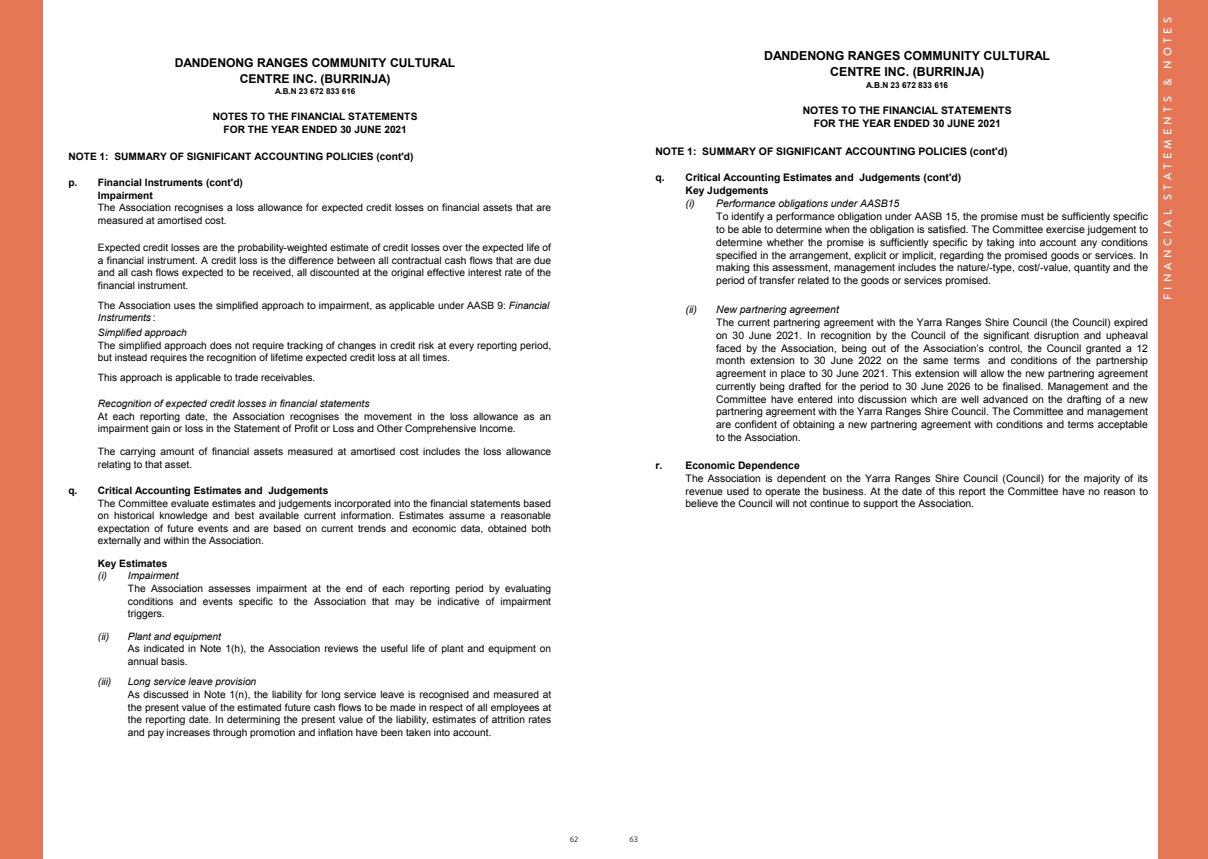
<style>
.page{position:relative;width:1208px;height:859px;background:#fff}
.page>*{position:absolute;margin:0;border:0;box-sizing:border-box;transform-origin:0 0}
.t1{font:700 12.4px/15.6px "Arial";letter-spacing:-.005em;color:#000;text-align:center}
.t2{font:700 12.1px/15.3px "Arial";letter-spacing:-.005em;color:#000;text-align:center}
.t3{font:500 11px "Brandon Grotesque";letter-spacing:.37em;color:#fff}
.t4{font:10.4px/12.8px "Arial";color:#000;text-align:justify}
.t5{font:700 10.4px/13.1px "Arial";color:#000;text-align:center}
.t6{font:italic 10.4px "Arial";color:#000}
.t7{font:10.2px/12.5px "Arial";color:#000}
.t8{font:700 10.2px/13px "Arial";color:#000;text-align:center}
.t9{font:italic 10.2px/12.6px "Arial";color:#000}
.t10{font:700 8.3px "Arial";letter-spacing:.005em;color:#000}
.t11{font:700 8.1px "Arial";letter-spacing:.005em;color:#000}
.t12{font:8px "Brandon Grotesque";color:#231f20}
.s1{font-style:italic}
.s2{font-weight:700;font-style:normal}
.s3{font-weight:400;font-style:italic}
.s4{font-weight:700}
</style>
<div class="page">
<div style="left:0;top:0;width:43px;height:859px;background:#e57656"></div>
<div style="left:1158px;top:0;width:50px;height:859px;background:#e57656"></div>
<p class="t2" style="left:175px;top:56px;width:282px">DANDENONG RANGES COMMUNITY CULTURAL<br>CENTRE INC. (BURRINJA)</p>
<p class="t11" style="left:275px;top:86px;width:82px">A.B.N 23 672 833 616</p>
<p class="t8" style="left:213px;top:110px;width:206px">NOTES TO THE FINANCIAL STATEMENTS<br>FOR THE YEAR ENDED 30 JUNE 2021</p>
<p class="t8" style="left:68px;top:150px;width:347px">NOTE 1: SUMMARY OF SIGNIFICANT ACCOUNTING POLICIES (cont'd)</p>
<p class="t8" style="left:98px;top:176px;width:147px;text-align:left;text-indent:-30px">p. Financial Instruments (cont'd)<br>Impairment</p>
<p class="t7" style="left:98px;top:202px;width:455px">The Association recognises a loss allowance for expected credit losses on financial assets that are measured at amortised cost.</p>
<p class="t7" style="left:98px;top:242px;width:455px;text-align:justify">Expected credit losses are the probability-weighted estimate of credit losses over the expected life of a financial instrument. A credit loss is the difference between all contractual cash flows that are due and all cash flows expected to be received, all discounted at the original effective interest rate of the financial instrument.</p>
<p class="t7" style="left:98px;top:299px;width:453px">The Association uses the simplified approach to impairment, as applicable under AASB 9: <span class="s1">Financial<br>Instruments</span> :</p>
<p class="t7" style="left:98px;top:326px;width:455px"><span class="s1">Simplified approach<br></span>The simplified approach does not require tracking of changes in credit risk at every reporting period, but instead requires the recognition of lifetime expected credit loss at all times.</p>
<p class="t7" style="left:98px;top:371px;width:219px">This approach is applicable to trade receivables.</p>
<p class="t9" style="left:98px;top:397px;width:273px">Recognition of expected credit losses in financial statements</p>
<p class="t7" style="left:98px;top:446px;width:455px">The carrying amount of financial assets measured at amortised cost includes the loss allowance relating to that asset.</p>
<p class="t7" style="left:98px;top:410px;width:455px">At each reporting date, the Association recognises the movement in the loss allowance as an impairment gain or loss in the Statement of Profit or Loss and Other Comprehensive Income.</p>
<p class="t8" style="left:68px;top:485px;width:261px">q. Critical Accounting Estimates and Judgements</p>
<p class="t7" style="left:98px;top:497px;width:455px;text-align:justify">The Committee evaluate estimates and judgements incorporated into the financial statements based on historical knowledge and best available current information. Estimates assume a reasonable expectation of future events and are based on current trends and economic data, obtained both externally and within the Association.</p>
<p class="t9" style="left:98px;top:557px;width:82px"><span class="s2">Key Estimates </span>(i) Impairment</p>
<p class="t7" style="left:128px;top:582px;width:425px;text-align:justify">The Association assesses impairment at the end of each reporting period by evaluating conditions and events specific to the Association that may be indicative of impairment triggers.</p>
<p class="t9" style="left:98px;top:630px;width:124px">(ii) Plant and equipment</p>
<p class="t9" style="left:98px;top:676px;width:15px">(iii)</p>
<p class="t9" style="left:128px;top:676px;width:130px">Long service leave provision</p>
<p class="t7" style="left:128px;top:643px;width:425px">As indicated in Note 1(h), the Association reviews the useful life of plant and equipment on annual basis.</p>
<p class="t7" style="left:128px;top:689px;width:425px;text-align:justify">As discussed in Note 1(n), the liability for long service leave is recognised and measured at the present value of the estimated future cash flows to be made in respect of all employees at the reporting date. In determining the present value of the liability, estimates of attrition rates and pay increases through promotion and inflation have been taken into account.</p>
<p class="t1" style="left:764px;top:49px;width:287px">DANDENONG RANGES COMMUNITY CULTURAL<br>CENTRE INC. (BURRINJA)</p>
<p class="t10" style="left:866px;top:79px;width:83px">A.B.N 23 672 833 616</p>
<p class="t5" style="left:803px;top:104px;width:210px">NOTES TO THE FINANCIAL STATEMENTS<br>FOR THE YEAR ENDED 30 JUNE 2021</p>
<p class="t5" style="left:655px;top:145px;width:354px">NOTE 1: SUMMARY OF SIGNIFICANT ACCOUNTING POLICIES (cont'd)</p>
<p class="t5" style="left:685px;top:171px;width:277px;text-align:left;text-indent:-30px">q. Critical Accounting Estimates and Judgements (cont'd)<br>Key Judgements<br><span class="s3">(i) Performance obligations under AASB15</span></p>
<p class="t4" style="left:716px;top:210px;width:433px">To identify a performance obligation under AASB 15, the promise must be sufficiently specific to be able to determine when the obligation is satisfied. The Committee exercise judgement to determine whether the promise is sufficiently specific by taking into account any conditions specified in the arrangement, explicit or implicit, regarding the promised goods or services. In making this assessment, management includes the nature/-type, cost/-value, quantity and the period of transfer related to the goods or services promised.</p>
<p class="t6" style="left:685px;top:302px;width:155px">(ii) New partnering agreement</p>
<p class="t4" style="left:716px;top:316px;width:433px">The current partnering agreement with the Yarra Ranges Shire Council (the Council) expired on 30 June 2021. In recognition by the Council of the significant disruption and upheaval faced by the Association, being out of the Association’s control, the Council granted a 12 month extension to 30 June 2022 on the same terms and conditions of the partnership agreement in place to 30 June 2021. This extension will allow the new partnering agreement currently being drafted for the period to 30 June 2026 to be finalised. Management and the Committee have entered into discussion which are well advanced on the drafting of a new partnering agreement with the Yarra Ranges Shire Council. The Committee and management are confident of obtaining a new partnering agreement with conditions and terms acceptable to the Association.</p>
<p class="t4" style="left:685px;top:459px;width:464px;text-align:left;text-indent:-30px"><span class="s4">r. Economic Dependence<br></span>The Association is dependent on the Yarra Ranges Shire Council (Council) for the majority of its revenue used to operate the business. At the date of this report the Committee have no reason to believe the Council will not continue to support the Association.</p>
<p class="t3" style="left:1160px;top:300px;width:284px;rotate:-90deg">FINANCIAL STATEMENTS &amp; NOTES</p>
<p class="t12" style="left:570px;top:834px;width:10px">62</p>
<p class="t12" style="left:629px;top:834px;width:10px">63</p>
</div>
